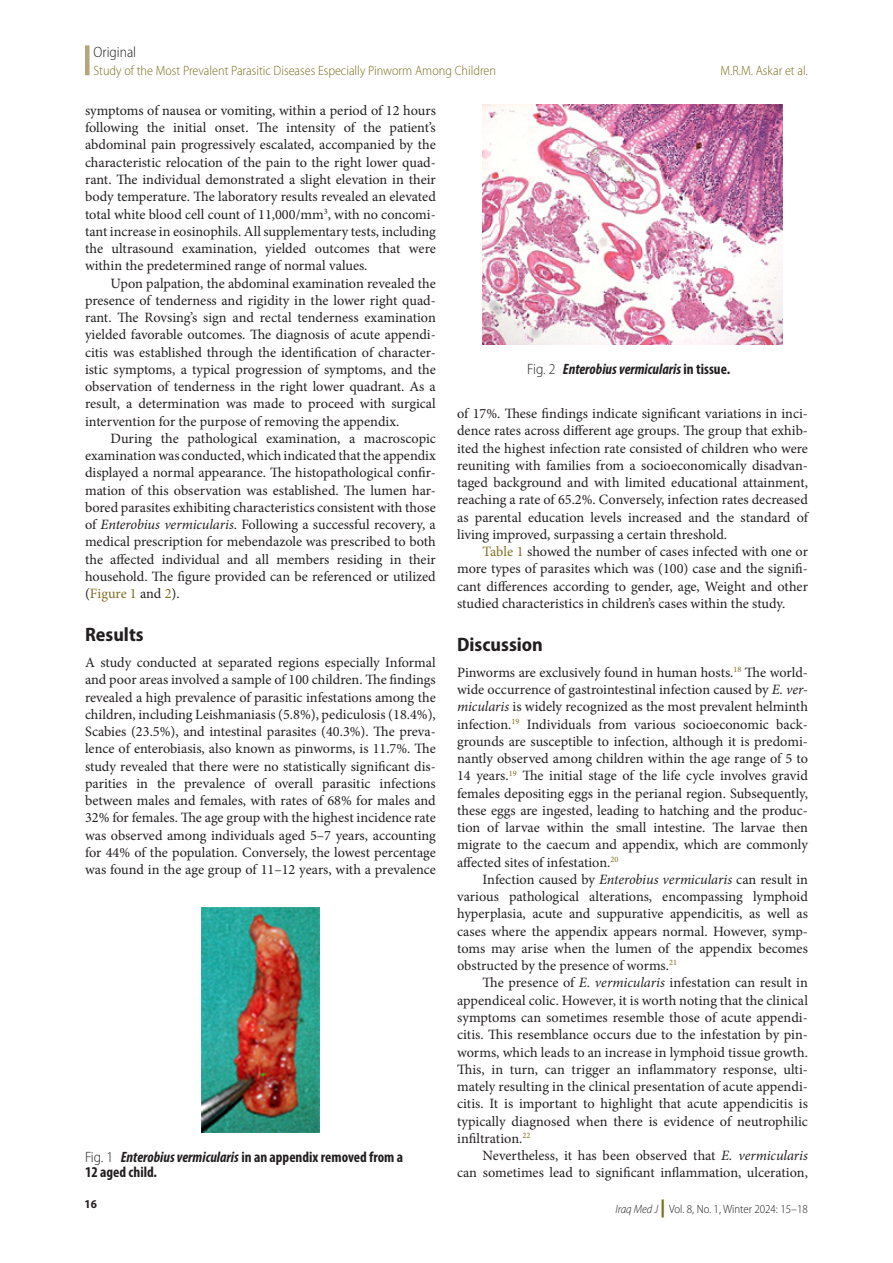
<style>
.page{position:relative;width:893px;height:1263px;background:#fff}
.page>*{position:absolute;margin:0;border:0;box-sizing:border-box;transform-origin:0 0}
.t1{font:700 semi-condensed 19.5px "Myriad Pro";color:#231f20}
.Table_Fig_Box_Title{font:700 condensed 15px/15px "Myriad Pro";color:#231f20}
.Table_Fig_Box_Title-2{font:italic 700 condensed 15px "Myriad Pro";color:#231f20}
.t2{font:300 semi-condensed 15px "Myriad Pro";color:#231f20}
.Txf{font:14.25px/17.2px "Minion Pro";color:#231f20;text-align:justify}
.Tx{font:14.25px/17.2px "Minion Pro";color:#231f20;text-align:justify}
.Tx-2{font:14.25px/17.2px "Minion Pro";color:#212121;text-align:justify}
.t3{font:300 semi-condensed 13.5px "Myriad Pro";color:#7e6f22}
.t4{font:300 semi-condensed 12px "Myriad Pro";color:#231f20}
.t5{font:700 semi-condensed 12px "Myriad Pro";color:#231f20}
.s1{font-style:italic}
.s2{color:#7e6f22}
.s3{font-weight:300;font-stretch:semi-condensed}
.s4{font-weight:300;font-style:normal;font-stretch:semi-condensed}
.s5{font-style:normal}
.s6{font-style:italic;color:#231f20}
.s7{font-weight:900;font-stretch:normal;font-size:18px;color:#7e6f22}
</style>
<div class="page">
<div style="left:85px;top:45px;width:5px;height:30px;background:#b4a678"></div>
<img style="left:201px;top:907px;width:119px;height:225px">
<img style="left:482px;top:105px;width:301px;height:239px">
<p class="t2" style="left:94px;top:43px;width:44px">Original</p>
<p class="t3" style="left:94px;top:62px;width:404px">Study of the Most Prevalent Parasitic Diseases Especially Pinworm Among Children</p>
<p class="t3" style="left:720px;top:62px;width:89px">M.R.M. Askar et al.</p>
<p class="Txf" style="left:85px;top:102px;width:352px">symptoms of nausea or vomiting, within a period of 12 hours following the initial onset. The intensity of the patient’s abdominal pain progressively escalated, accompanied by the characteristic relocation of the pain to the right lower quad&shy;rant. The individual demonstrated a slight elevation in their body temperature. The laboratory results revealed an elevated total white blood cell count of 11,000/mm<sup>3</sup>, with no concomi&shy;tant increase in eosinophils. All supplementary tests, including the ultrasound examination, yielded outcomes that were within the predetermined range of normal values.</p>
<p class="Tx" style="left:85px;top:274px;width:352px;text-indent:26px">Upon palpation, the abdominal examination revealed the presence of tenderness and rigidity in the lower right quad&shy;rant. The Rovsing’s sign and rectal tenderness examination yielded favorable outcomes. The diagnosis of acute appendi&shy;citis was established through the identification of character&shy;istic symptoms, a typical progression of symptoms, and the observation of tenderness in the right lower quadrant. As a result, a determination was made to proceed with surgical intervention for the purpose of removing the appendix.</p>
<p class="Tx" style="left:85px;top:430px;width:352px;text-indent:26px">During the pathological examination, a macroscopic examination was conducted, which indicated that the appendix displayed a normal appearance. The histopathological confir&shy;mation of this observation was established. The lumen har&shy;bored parasites exhibiting characteristics consistent with those of <span class="s1">Enterobius vermicularis</span>. Following a successful recovery, a medical prescription for mebendazole was prescribed to both the affected individual and all members residing in their household. The figure provided can be referenced or utilized (<span class="s2">Figure 1</span> and <span class="s2">2</span>).</p>
<h1 class="t1" style="left:85px;top:623px;width:60px">Results</h1>
<p class="Txf" style="left:85px;top:654px;width:352px">A study conducted at separated regions especially Informal and poor areas involved a sample of 100 children. The findings revealed a high prevalence of parasitic infestations among the children, including Leishmaniasis (5.8%), pediculosis (18.4%), Scabies (23.5%), and intestinal parasites (40.3%). The preva&shy;lence of enterobiasis, also known as pinworms, is 11.7%. The study revealed that there were no statistically significant dis&shy;parities in the prevalence of overall parasitic infections between males and females, with rates of 68% for males and 32% for females. The age group with the highest incidence rate was observed among individuals aged 5–7 years, accounting for 44% of the population. Conversely, the lowest percentage was found in the age group of 11–12 years, with a prevalence</p>
<p class="Table_Fig_Box_Title" style="left:85px;top:1149px;width:320px"><span class="s3">Fig. 1</span> <span class="s1">Enterobius vermicularis</span> in an appendix removed from a<br>12 aged child.</p>
<p class="Table_Fig_Box_Title-2" style="left:527px;top:360px;width:205px"><span class="s4">Fig. 2</span> Enterobius vermicularis <span class="s5">in tissue.</span></p>
<p class="Txf" style="left:457px;top:405px;width:352px">of 17%. These findings indicate significant variations in inci&shy;dence rates across different age groups. The group that exhib&shy;ited the highest infection rate consisted of children who were reuniting with families from a socioeconomically disadvan&shy;taged background and with limited educational attainment, reaching a rate of 65.2%. Conversely, infection rates decreased as parental education levels increased and the standard of living improved, surpassing a certain threshold.</p>
<p class="Tx" style="left:457px;top:543px;width:352px;text-indent:26px"><span class="s2">Table 1</span> showed the number of cases infected with one or more types of parasites which was (100) case and the signifi&shy;cant differences according to gender, age, Weight and other studied characteristics in children’s cases within the study.</p>
<h1 class="t1" style="left:457px;top:633px;width:87px">Discussion</h1>
<p class="Txf" style="left:457px;top:664px;width:352px">Pinworms are exclusively found in human hosts.<sup>18</sup> The world&shy;wide occurrence of gastrointestinal infection caused by <span class="s1">E. ver&shy;micularis</span> is widely recognized as the most prevalent helminth infection.<sup>19</sup> Individuals from various socioeconomic back&shy;grounds are susceptible to infection, although it is predomi&shy;nantly observed among children within the age range of 5 to 14 years.<sup>19</sup> The initial stage of the life cycle involves gravid females depositing eggs in the perianal region. Subsequently, these eggs are ingested, leading to hatching and the produc&shy;tion of larvae within the small intestine. The larvae then migrate to the caecum and appendix, which are commonly affected sites of infestation.<sup>20</sup></p>
<p class="Tx-2" style="left:457px;top:871px;width:352px;text-indent:26px">Infection caused by <span class="s6">Enterobius vermicularis</span> can result in various pathological alterations, encompassing lymphoid hyperplasia, acute and suppurative appendicitis, as well as cases where the appendix appears normal. However, symp&shy;toms may arise when the lumen of the appendix becomes obstructed by the presence of worms.<sup>21</sup></p>
<p class="Tx" style="left:457px;top:974px;width:352px;text-indent:26px">The presence of <span class="s1">E. vermicularis</span> infestation can result in appendiceal colic. However, it is worth noting that the clinical symptoms can sometimes resemble those of acute appendi&shy;citis. This resemblance occurs due to the infestation by pin&shy;worms, which leads to an increase in lymphoid tissue growth.<br>This, in turn, can trigger an inflammatory response, ulti&shy;mately resulting in the clinical presentation of acute appendi&shy;citis. It is important to highlight that acute appendicitis is typically diagnosed when there is evidence of neutrophilic infiltration.<sup>22</sup></p>
<p class="Tx" style="left:457px;top:1147px;width:352px;text-align:right">Nevertheless, it has been observed that <span class="s1">E. vermicularis<br></span>can sometimes lead to significant inflammation, ulceration,</p>
<p class="t5" style="left:85px;top:1197px;width:14px">16</p>
<p class="t4" style="left:615px;top:1201px;width:194px"><span class="s1">Iraq Med J</span> <span class="s7">|</span> Vol. 8, No. 1, Winter 2024: 15–18</p>
</div>
